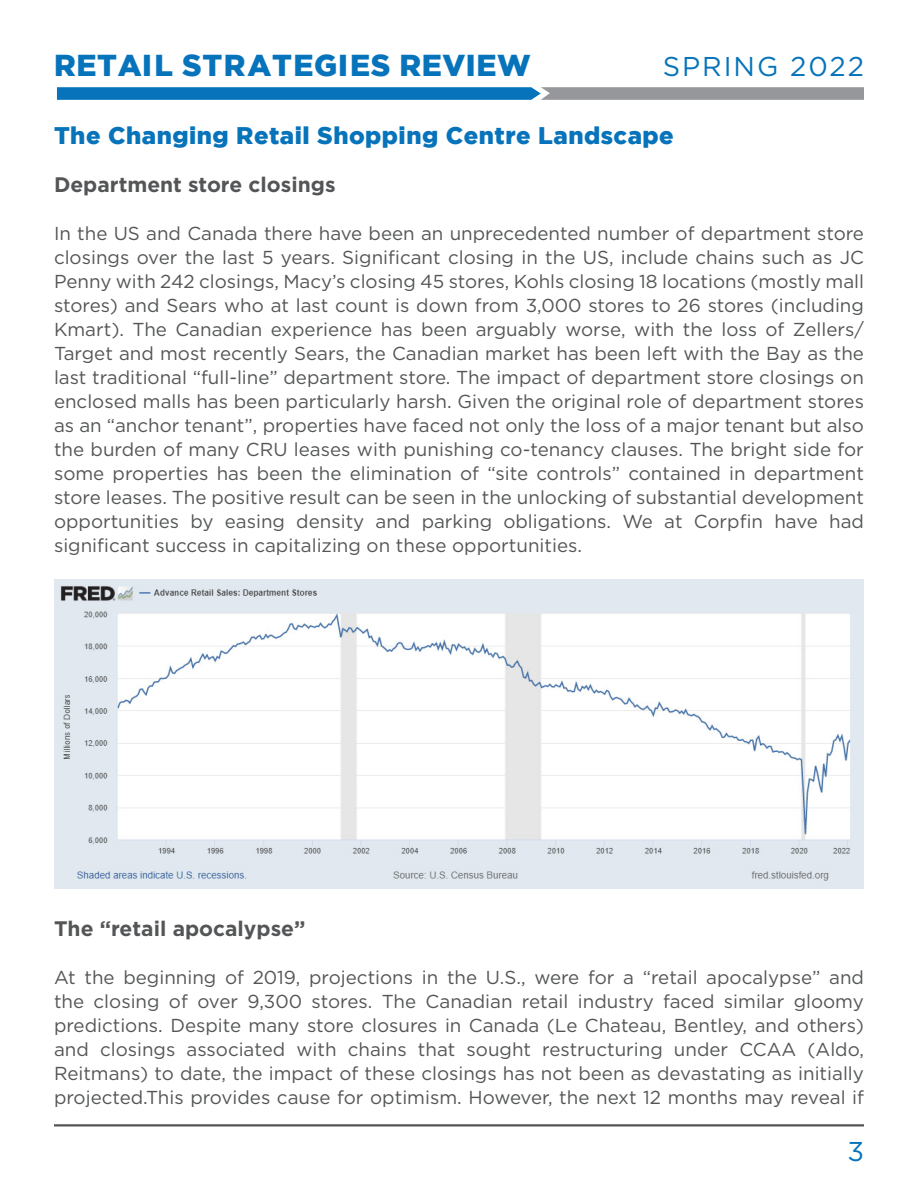
<style>
.page{position:relative;width:918px;height:1188px;background:#fff}
.page>*{position:absolute;margin:0;border:0;box-sizing:border-box;transform-origin:0 0}
.t1{font:900 30.15px "Gotham";letter-spacing:.02em;color:#0673ba}
.t2{font:27.15px "Gotham";letter-spacing:.07em;color:#0673ba}
.t3{font:900 24px "Gotham";letter-spacing:.02em;color:#0673ba}
.t4{font:700 21px "Gotham";color:#545557}
.t5{font:18.75px/24px "Gotham";color:#545557;text-align:justify}
</style>
<div class="page">
<hr style="left:54px;top:1124px;width:810px;height:2px;background:#545557">
<img style="left:54px;top:579px;width:810px;height:309px">
<svg style="left:57px;top:87px;width:807px;height:13px;background:#4786b0"></svg>
<p class="t1" style="left:54px;top:48px;width:478px">RETAIL STRATEGIES REVIEW</p>
<p class="t2" style="left:663px;top:49px;width:203px">SPRING 2022</p>
<p class="t3" style="left:54px;top:121px;width:621px">The Changing Retail Shopping Centre Landscape</p>
<p class="t4" style="left:54px;top:172px;width:283px">Department store closings</p>
<p class="t5" style="left:54px;top:220px;width:812px">In the US and Canada there have been an unprecedented number of department store closings over the last 5 years. Significant closing in the US, include chains such as JC Penny with 242 closings, Macy’s closing 45 stores, Kohls closing 18 locations (mostly mall stores) and Sears who at last count is down from 3,000 stores to 26 stores (including Kmart). The Canadian experience has been arguably worse, with the loss of Zellers/ Target and most recently Sears, the Canadian market has been left with the Bay as the last traditional “full-line” department store. The impact of department store closings on enclosed malls has been particularly harsh. Given the original role of department stores as an “anchor tenant”, properties have faced not only the loss of a major tenant but also the burden of many CRU leases with punishing co-tenancy clauses. The bright side for some properties has been the elimination of “site controls” contained in department store leases. The positive result can be seen in the unlocking of substantial development opportunities by easing density and parking obligations. We at Corpfin have had significant success in capitalizing on these opportunities.</p>
<p class="t4" style="left:54px;top:916px;width:253px">The “retail apocalypse”</p>
<p class="t5" style="left:54px;top:964px;width:812px">At the beginning of 2019, projections in the U.S., were for a “retail apocalypse” and the closing of over 9,300 stores. The Canadian retail industry faced similar gloomy predictions. Despite many store closures in Canada (Le Chateau, Bentley, and others) and closings associated with chains that sought restructuring under CCAA (Aldo, Reitmans) to date, the impact of these closings has not been as devastating as initially projected.This provides cause for optimism. However, the next 12 months may reveal if</p>
<p class="t2" style="left:847px;top:1134px;width:18px">3</p>
</div>
